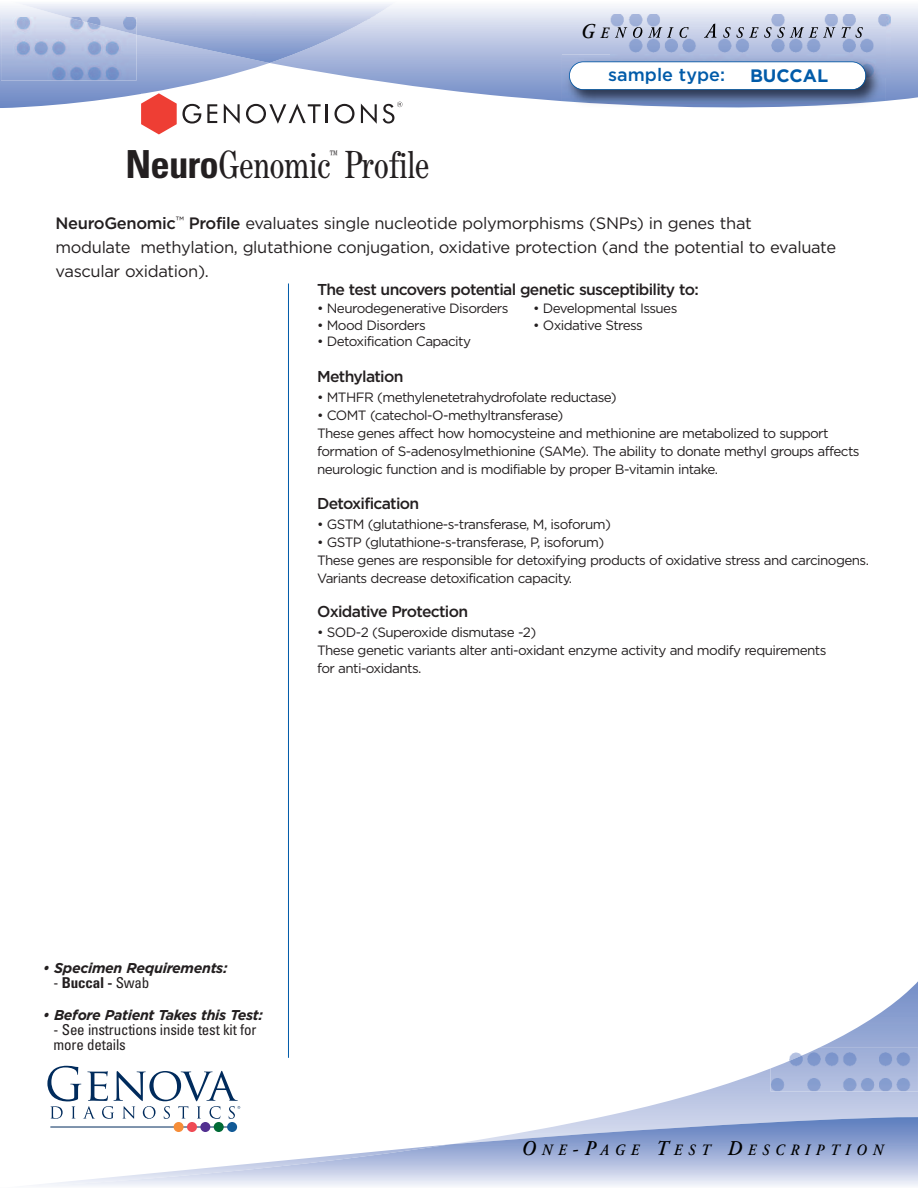
<style>
.page{position:relative;width:918px;height:1188px;background:#fff}
.page>*{position:absolute;margin:0;border:0;box-sizing:border-box;transform-origin:0 0}
.t1{font:38.7px "Centarra Nova";letter-spacing:-.02em;color:#231f20}
.t2{font:500 18px "Gotham";color:#015ba9}
.t3{font:700 18px "Gotham";color:#015ba9}
.t4{font:16.5px/24px "Gotham";letter-spacing:-.02em;color:#231f20}
.t5{font:500 15.75px "Gotham";letter-spacing:-.045em;color:#231f20}
.t6{font:italic 600 15.75px "Adobe Garamond";letter-spacing:.42em;color:#000;scale:.9 1}
.t7{font:condensed 15px/15px "Univers";letter-spacing:-.015em;color:#231f20}
.t8{font:700 condensed 15px "Univers";letter-spacing:-.015em;color:#231f20}
.t9{font:15px "Centarra Nova";color:#231f20}
.t10{font:italic 700 14.25px "Gotham";letter-spacing:-.02em;color:#231f20}
.t11{font:13.5px/18px "Gotham";letter-spacing:-.045em;color:#231f20}
.s1{font-family:"Univers";font-weight:700;font-stretch:condensed}
.s2{font-weight:500}
.s3{font-weight:400}
.s4{font-size:21px}
</style>
<div class="page">
<hr style="left:288px;top:284px;width:1px;height:774px;background:#015ba9">
<div style="left:698px;top:127px;width:115px;height:22px;border:2px solid #fff;border-radius:6px"></div>
<svg style="left:207px;top:109px;width:10px;height:14px"></svg>
<svg style="left:224px;top:109px;width:16px;height:15px"></svg>
<svg style="left:246px;top:104px;width:82px;height:20px"></svg>
<svg style="left:334px;top:104px;width:21px;height:20px"></svg>
<svg style="left:361px;top:104px;width:16px;height:20px"></svg>
<svg style="left:383px;top:102px;width:19px;height:22px"></svg>
<img style="left:270px;top:6px;width:648px;height:95px">
<img style="left:0;top:6px;width:270px;height:103px">
<svg style="left:141px;top:93px;width:60px;height:41px"></svg>
<img style="left:11px;top:4px;width:385px;height:59px">
<img style="left:123px;top:12px;width:80px;height:14px">
<img style="left:610px;top:14px;width:281px;height:64px">
<img style="left:615px;top:23px;width:47px;height:15px">
<img style="left:1px;top:17px;width:136px;height:64px">
<img style="left:66px;top:17px;width:71px;height:18px">
<svg style="left:123px;top:17px;width:13px;height:9px"></svg>
<img style="left:562px;top:54px;width:324px;height:54px">
<div style="left:570px;top:62px;width:295px;height:27px;background:#fff;border-radius:14px"></div>
<div style="left:569px;top:61px;width:297px;height:29px;border:2px solid #015ba9;border-radius:14px"></div>
<div style="left:731px;top:65px;width:116px;height:23px;border:2px solid #fff;border-radius:6px"></div>
<img style="left:602px;top:981px;width:316px;height:136px">
<img style="left:39px;top:1117px;width:879px;height:69px">
<hr style="left:51px;top:1127px;width:181px;height:1px;background:#002b5c">
<div style="left:174px;top:1122px;width:10px;height:10px;background:#f68d38;border-radius:50%"></div>
<div style="left:227px;top:1122px;width:10px;height:10px;background:#125a96;border-radius:50%"></div>
<div style="left:200px;top:1122px;width:10px;height:10px;background:#522f90;border-radius:50%"></div>
<div style="left:187px;top:1122px;width:10px;height:10px;background:#ef4b55;border-radius:50%"></div>
<div style="left:214px;top:1122px;width:10px;height:10px;background:#006a35;border-radius:50%"></div>
<svg style="left:47px;top:1066px;width:193px;height:53px"></svg>
<img style="left:771px;top:1048px;width:147px;height:44px">
<h1 class="t1" style="left:126px;top:151px;width:305px"><span class="s1">Neuro</span>Genomic Profile</h1>
<p class="t9" style="left:330px;top:150px;width:10px">™</p>
<h2 class="t2" style="left:608px;top:64px;width:118px">sample type:</h2>
<h2 class="t3" style="left:750px;top:65px;width:80px">BUCCAL</h2>
<p class="t4" style="left:56px;top:212px;width:782px"><span class="s2">NeuroGenomic</span><sup>™</sup> <span class="s2">Profile</span> evaluates single nucleotide polymorphisms (SNPs) in genes that<br>modulate methylation, glutathione conjugation, oxidative protection (and the potential to evaluate vascular oxidation).</p>
<p class="t5" style="left:317px;top:280px;width:383px">The test uncovers potential genetic susceptibility to:</p>
<p class="t11" style="left:317px;top:299px;width:193px">• Neurodegenerative Disorders</p>
<p class="t11" style="left:533px;top:299px;width:146px">• Developmental Issues</p>
<p class="t11" style="left:317px;top:316px;width:110px">• Mood Disorders</p>
<p class="t11" style="left:533px;top:316px;width:111px">• Oxidative Stress</p>
<p class="t11" style="left:317px;top:333px;width:156px">• Detoxification Capacity</p>
<p class="t5" style="left:317px;top:367px;width:88px">Methylation</p>
<p class="t11" style="left:317px;top:388px;width:301px">• MTHFR (methylenetetrahydrofolate reductase)</p>
<p class="t11" style="left:317px;top:406px;width:544px">• COMT (catechol-O-methyltransferase)<br>These genes affect how homocysteine and methionine are metabolized to support formation of S-adenosylmethionine (SAMe). The ability to donate methyl groups affects neurologic function and is modifiable by proper B-vitamin intake.</p>
<p class="t5" style="left:317px;top:494px;width:104px">Detoxification</p>
<p class="t11" style="left:317px;top:515px;width:295px">• GSTM (glutathione-s-transferase, M, isoforum)</p>
<p class="t11" style="left:317px;top:533px;width:553px">• GSTP (glutathione-s-transferase, P, isoforum)<br>These genes are responsible for detoxifying products of oxidative stress and carcinogens.<br>Variants decrease detoxification capacity.</p>
<p class="t5" style="left:317px;top:603px;width:153px">Oxidative Protection</p>
<p class="t11" style="left:317px;top:624px;width:511px">• SOD-2 (Superoxide dismutase -2)<br>These genetic variants alter anti-oxidant enzyme activity and modify requirements for anti-oxidants.</p>
<p class="t10" style="left:43px;top:960px;width:186px">• Specimen Requirements:</p>
<p class="t8" style="left:54px;top:978px;width:97px"><span class="s3">-</span> Buccal - <span class="s3">Swab</span></p>
<p class="t10" style="left:43px;top:1006px;width:222px">• Before Patient Takes this Test:</p>
<p class="t7" style="left:54px;top:1023px;width:204px">- See instructions inside test kit for more details</p>
<p class="t6" style="left:521px;top:1143px;width:403px"><span class="s4">O</span>NE<span class="s4">-P</span>AGE <span class="s4">T</span>EST <span class="s4">D</span>ESCRIPTION</p>
</div>
